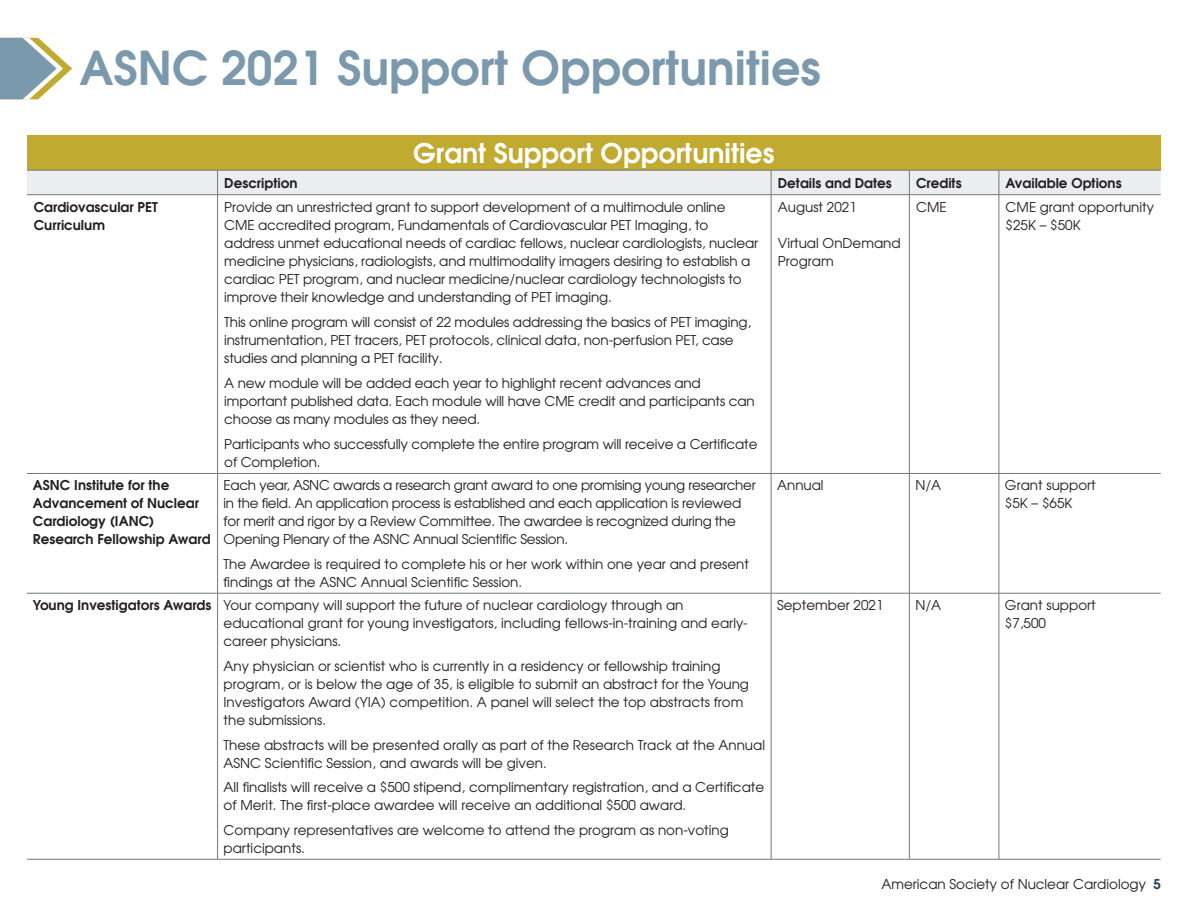
<style>
.page{position:relative;width:1188px;height:918px;background:#fff}
.page>*{position:absolute;margin:0;border:0;box-sizing:border-box;transform-origin:0 0}
.t1{font:600 46.5px "Avant Garde";color:#7b99ac}
.t2{font:600 27px "Avant Garde";color:#fff}
.t3{font:13.5px/18px "Avant Garde";letter-spacing:-.01em;color:#231f20}
.t4{font:600 13.5px/18px "Avant Garde";color:#231f20}
.s1{font-weight:600}
.s2{font-weight:600;color:#1c4060}
</style>
<div class="page">
<svg style="left:0;top:38px;width:72px;height:61px"></svg>
<div style="left:27px;top:135px;width:1134px;height:35px;background:#c0aa2f"></div>
<div style="left:27px;top:170px;width:1134px;height:24px;background:#ecedee"></div>
<hr style="left:27px;top:194px;width:191px;height:1px;background:#71787d">
<hr style="left:218px;top:194px;width:553px;height:1px;background:#71787d">
<hr style="left:217px;top:195px;width:1px;height:278px;background:#71787d">
<hr style="left:771px;top:194px;width:138px;height:1px;background:#71787d">
<hr style="left:771px;top:195px;width:1px;height:278px;background:#71787d">
<hr style="left:909px;top:194px;width:90px;height:1px;background:#71787d">
<hr style="left:909px;top:195px;width:1px;height:278px;background:#71787d">
<hr style="left:999px;top:194px;width:162px;height:1px;background:#71787d">
<hr style="left:999px;top:195px;width:1px;height:278px;background:#71787d">
<hr style="left:27px;top:473px;width:191px;height:1px;background:#71787d">
<hr style="left:218px;top:473px;width:553px;height:1px;background:#71787d">
<hr style="left:217px;top:474px;width:1px;height:119px;background:#71787d">
<hr style="left:771px;top:473px;width:138px;height:1px;background:#71787d">
<hr style="left:771px;top:474px;width:1px;height:119px;background:#71787d">
<hr style="left:909px;top:473px;width:90px;height:1px;background:#71787d">
<hr style="left:909px;top:474px;width:1px;height:119px;background:#71787d">
<hr style="left:999px;top:473px;width:162px;height:1px;background:#71787d">
<hr style="left:999px;top:474px;width:1px;height:119px;background:#71787d">
<hr style="left:27px;top:593px;width:191px;height:1px;background:#71787d">
<hr style="left:218px;top:593px;width:553px;height:1px;background:#71787d">
<hr style="left:217px;top:593px;width:1px;height:266px;background:#71787d">
<hr style="left:771px;top:593px;width:138px;height:1px;background:#71787d">
<hr style="left:771px;top:593px;width:1px;height:266px;background:#71787d">
<hr style="left:909px;top:593px;width:90px;height:1px;background:#71787d">
<hr style="left:909px;top:593px;width:1px;height:266px;background:#71787d">
<hr style="left:999px;top:593px;width:162px;height:1px;background:#71787d">
<hr style="left:999px;top:593px;width:1px;height:266px;background:#71787d">
<hr style="left:27px;top:859px;width:191px;height:1px;background:#71787d">
<hr style="left:218px;top:859px;width:553px;height:1px;background:#71787d">
<hr style="left:771px;top:859px;width:138px;height:1px;background:#71787d">
<hr style="left:909px;top:859px;width:90px;height:1px;background:#71787d">
<hr style="left:999px;top:859px;width:162px;height:1px;background:#71787d">
<h1 class="t1" style="left:80px;top:37px;width:743px">ASNC 2021 Support Opportunities</h1>
<h2 class="t2" style="left:413px;top:136px;width:363px">Grant Support Opportunities</h2>
<p class="t4" style="left:224px;top:174px;width:75px">Description</p>
<p class="t4" style="left:778px;top:174px;width:115px">Details and Dates</p>
<p class="t4" style="left:916px;top:174px;width:47px">Credits</p>
<p class="t4" style="left:1006px;top:174px;width:117px">Available Options</p>
<p class="t4" style="left:34px;top:198px;width:126px">Cardiovascular PET<br>Curriculum</p>
<p class="t3" style="left:224px;top:198px;width:535px">Provide an unrestricted grant to support development of a multimodule online CME accredited program, Fundamentals of Cardiovascular PET Imaging, to address unmet educational needs of cardiac fellows, nuclear cardiologists, nuclear medicine physicians, radiologists, and multimodality imagers desiring to establish a cardiac PET program, and nuclear medicine/nuclear cardiology technologists to improve their knowledge and understanding of PET imaging.</p>
<p class="t3" style="left:224px;top:313px;width:528px">This online program will consist of 22 modules addressing the basics of PET imaging, instrumentation, PET tracers, PET protocols, clinical data, non-perfusion PET, case studies and planning a PET facility.</p>
<p class="t3" style="left:224px;top:374px;width:532px">A new module will be added each year to highlight recent advances and important published data. Each module will have CME credit and participants can choose as many modules as they need.</p>
<p class="t3" style="left:224px;top:434px;width:535px">Participants who successfully complete the entire program will receive a Certificate of Completion.</p>
<p class="t4" style="left:33px;top:476px;width:179px">ASNC Institute for the<br>Advancement of Nuclear<br>Cardiology (IANC)<br>Research Fellowship Award</p>
<p class="t3" style="left:224px;top:476px;width:534px">Each year, ASNC awards a research grant award to one promising young researcher in the field. An application process is established and each application is reviewed for merit and rigor by a Review Committee. The awardee is recognized during the Opening Plenary of the ASNC Annual Scientific Session.</p>
<p class="t3" style="left:224px;top:555px;width:527px">The Awardee is required to complete his or her work within one year and present findings at the ASNC Annual Scientific Session.</p>
<p class="t3" style="left:224px;top:596px;width:526px;text-indent:-191px"><span class="s1">Young Investigators Awards</span> Your company will support the future of nuclear cardiology through an educational grant for young investigators, including fellows-in-training and early&shy;career physicians.</p>
<p class="t3" style="left:224px;top:657px;width:527px">Any physician or scientist who is currently in a residency or fellowship training program, or is below the age of 35, is eligible to submit an abstract for the Young Investigators Award (YIA) competition. A panel will select the top abstracts from the submissions.</p>
<p class="t3" style="left:224px;top:735px;width:543px">These abstracts will be presented orally as part of the Research Track at the Annual<br>ASNC Scientific Session, and awards will be given.</p>
<p class="t3" style="left:224px;top:778px;width:542px">All finalists will receive a $500 stipend, complimentary registration, and a Certificate of Merit. The first-place awardee will receive an additional $500 award.</p>
<p class="t3" style="left:224px;top:821px;width:507px">Company representatives are welcome to attend the program as non-voting participants.</p>
<p class="t3" style="left:778px;top:198px;width:80px">August 2021</p>
<p class="t3" style="left:778px;top:234px;width:124px">Virtual OnDemand<br>Program</p>
<p class="t3" style="left:916px;top:198px;width:32px">CME</p>
<p class="t3" style="left:1006px;top:198px;width:150px">CME grant opportunity $25K – $50K</p>
<p class="t3" style="left:777px;top:476px;width:48px">Annual</p>
<p class="t3" style="left:915px;top:476px;width:27px">N/A</p>
<p class="t3" style="left:1005px;top:476px;width:92px">Grant support $5K – $65K</p>
<p class="t3" style="left:777px;top:596px;width:108px">September 2021</p>
<p class="t3" style="left:915px;top:596px;width:27px">N/A</p>
<p class="t3" style="left:1005px;top:596px;width:92px">Grant support $7,500</p>
<p class="t3" style="left:881px;top:875px;width:281px">American Society of Nuclear Cardiology <span class="s2">5</span></p>
</div>
